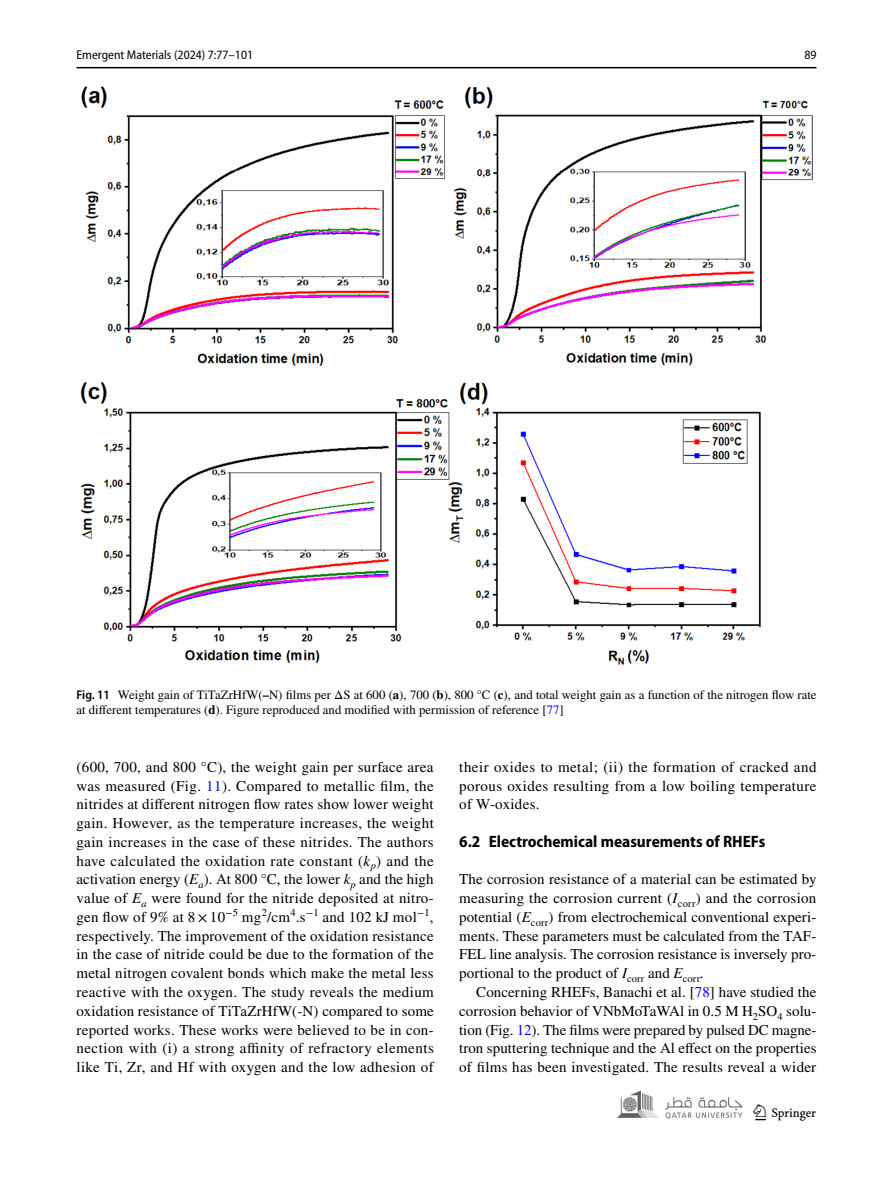
<style>
.page{position:relative;width:893px;height:1187px;background:#fff}
.page>*{position:absolute;margin:0;border:0;box-sizing:border-box;transform-origin:0 0}
.t1{font:22.5px "Springnew Regular 3";color:#000}
.t2{font:700 semi-condensed 16.5px "Myriad Pro";color:#000}
.t3{font:15px/18.8px "STIX";letter-spacing:.015em;color:#000;text-align:justify}
.t4{font:12.75px/15px "STIX";color:#000}
.t5{font:semi-condensed 12.75px "Myriad Pro";color:#000}
.s1{font-family:"Myriad Pro";font-weight:600;font-stretch:semi-condensed}
.s2{font-weight:700}
.s3{color:#00f}
.s4{font-style:italic}
</style>
<div class="page">
<hr style="left:77px;top:67px;width:739px;height:1px;background:#000">
<img style="left:617px;top:1090px;width:126px;height:29px">
<img style="left:80px;top:87px;width:732px;height:577px">
<p class="t5" style="left:77px;top:48px;width:178px">Emergent Materials (2024) 7:77–101</p>
<p class="t5" style="left:804px;top:48px;width:14px">89</p>
<p class="t4" style="left:77px;top:688px;width:741px"><span class="s1">Fig. 11</span> Weight gain of TiTaZrHfW(<span class="s2">–</span>N) films per ΔS at 600 (<span class="s2">a</span>), 700 (<span class="s2">b</span>), 800 °C (<span class="s2">c</span>), and total weight gain as a function of the nitrogen flow rate at different temperatures (<span class="s2">d</span>). Figure reproduced and modified with permission of reference [<span class="s3">77</span>]</p>
<p class="t3" style="left:77px;top:758px;width:359px">(600, 700, and 800 °C), the weight gain per surface area was measured (Fig. <span class="s3">11</span>). Compared to metallic film, the nitrides at different nitrogen flow rates show lower weight gain. However, as the temperature increases, the weight gain increases in the case of these nitrides. The authors have calculated the oxidation rate constant (<span class="s4">k</span><sub>p</sub>) and the activation energy (<span class="s4">E</span><sub>a</sub>). At 800 °C, the lower <span class="s4">k</span><sub>p</sub> and the high value of <span class="s4">E</span><sub>a</sub> were found for the nitride deposited at nitro&shy;gen flow of 9% at 8 × -10<sup>−5</sup> mg<sup>2</sup>/cm<sup>4</sup>.s<sup>−1</sup> and 102 kJ mol<sup>−1</sup>, respectively. The improvement of the oxidation resistance in the case of nitride could be due to the formation of the metal nitrogen covalent bonds which make the metal less reactive with the oxygen. The study reveals the medium oxidation resistance of TiTaZrHfW(-N) compared to some reported works. These works were believed to be in con&shy;nection with (i) a strong affinity of refractory elements like Ti, Zr, and Hf with oxygen and the low adhesion of</p>
<p class="t3" style="left:459px;top:758px;width:359px">their oxides to metal; (ii) the formation of cracked and porous oxides resulting from a low boiling temperature of W-oxides.</p>
<p class="t2" style="left:459px;top:832px;width:308px">6.2 Electrochemical measurements of RHEFs</p>
<p class="t3" style="left:459px;top:871px;width:359px">The corrosion resistance of a material can be estimated by measuring the corrosion current (<span class="s4">I</span><sub>corr</sub>) and the corrosion potential (<span class="s4">E</span><sub>corr</sub>) from electrochemical conventional experi&shy;ments. These parameters must be calculated from the TAF-FEL line analysis. The corrosion resistance is inversely pro&shy;portional to the product of <span class="s4">I</span><sub>corr</sub> and <span class="s4">E</span><sub>corr</sub>.</p>
<p class="t3" style="left:459px;top:983px;width:359px;text-indent:17px">Concerning RHEFs, Banachi et al. [<span class="s3">78</span>] have studied the corrosion behavior of VNbMoTaWAl in 0.5 M H<sub>2</sub>SO<sub>4</sub> solu&shy;tion (Fig. <span class="s3">12</span>). The films were prepared by pulsed DC magne&shy;tron sputtering technique and the Al effect on the properties of films has been investigated. The results reveal a wider</p>
<h1 class="t1" style="left:755px;top:1104px;width:62px">1 3</h1>
</div>
